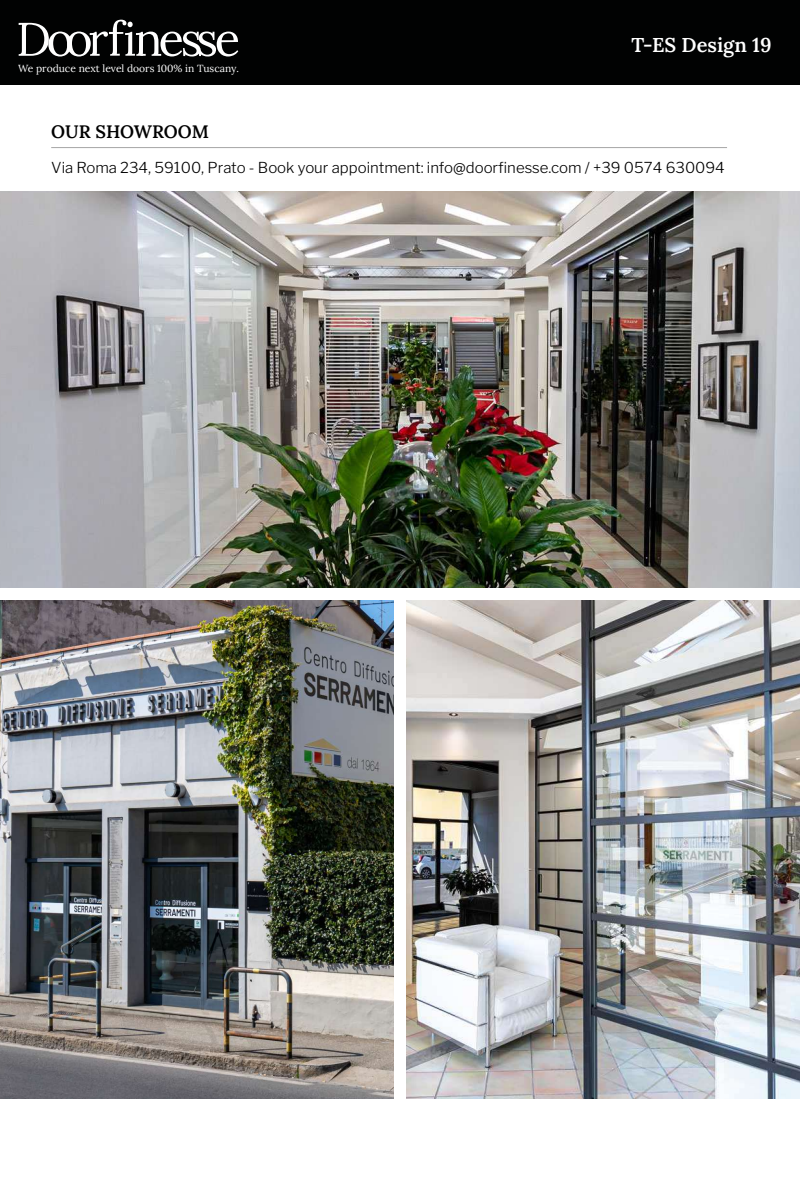
<style>
.page{position:relative;width:800px;height:1200px;background:#fff}
.page>*{position:absolute;margin:0;border:0;box-sizing:border-box;transform-origin:0 0}
.t1{font:600 20px "Lora";color:#fff}
.t2{font:600 18px "Lora";letter-spacing:-.005em;color:#000}
.t3{font:300 15px "Libre Franklin";color:#000}
.t4{font:10.3px "Lora";color:#fff}
</style>
<div class="page">
<img style="left:406px;top:600px;width:394px;height:499px">
<img style="left:0;top:191px;width:800px;height:397px">
<img style="left:0;top:600px;width:394px;height:499px">
<hr style="left:51px;top:147px;width:676px;height:1px;background:#a5a5a5">
<div style="left:0;top:0;width:800px;height:84px;background:#010202"></div>
<svg style="left:19px;top:20px;width:219px;height:37px"></svg>
<p class="t4" style="left:18px;top:64px;width:222px">We produce next level doors 100% in Tuscany.</p>
<h1 class="t1" style="left:631px;top:37px;width:142px">T-ES Design 19</h1>
<p class="t2" style="left:51px;top:125px;width:159px">OUR SHOWROOM</p>
<p class="t3" style="left:51px;top:155px;width:675px">Via Roma 234, 59100, Prato - Book your appointment: info@doorfinesse.com / +39 0574 630094</p>
</div>
